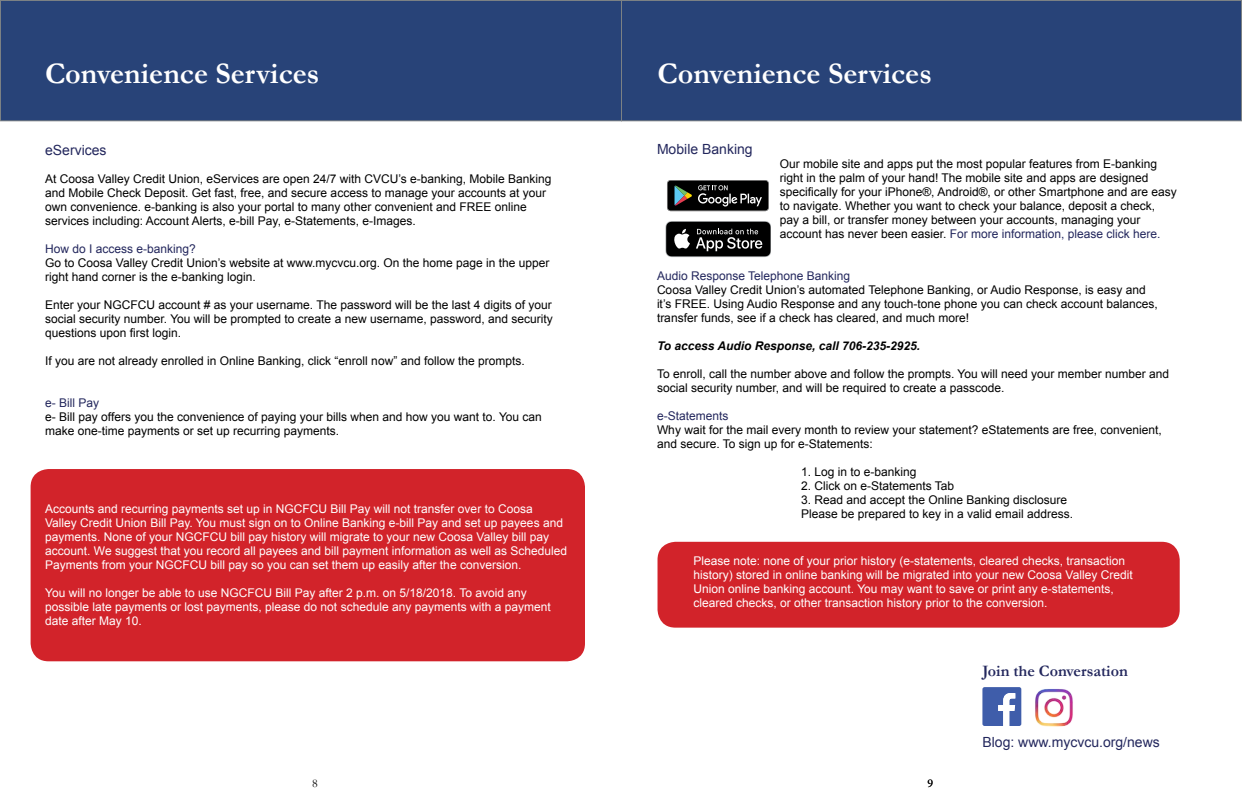
<style>
.page{position:relative;width:1242px;height:810px;background:#fff}
.page>*{position:absolute;margin:0;border:0;box-sizing:border-box;transform-origin:0 0}
.t1{font:700 30px "Garamond";color:#fff}
.t2{font:700 16px "Garamond";color:#23275d}
.t3{font:14px "Arial";color:#23275d}
.t4{font:12px/14px "Arial";color:#000}
.t5{font:12px/14px "Arial";color:#fff}
.t6{font:12px "Arial";color:#23275d}
.t7{font:italic 700 12px "Arial";color:#000}
.t8{font:12px "Garamond";color:#000}
.s1{color:#23275d}
</style>
<div class="page">
<div style="left:0;top:1px;width:622px;height:120px;background:#284378"></div>
<div style="left:0;top:0;width:622px;height:121px;border:1px solid #7c8184"></div>
<div style="left:31px;top:469px;width:554px;height:192px;background:#d2232a;border-radius:18px"></div>
<svg style="left:667px;top:180px;width:102px;height:31px;background:#292b29"></svg>
<svg style="left:665px;top:221px;width:105px;height:36px;background:#313131"></svg>
<div style="left:622px;top:1px;width:619px;height:120px;background:#284378"></div>
<div style="left:621px;top:0;width:621px;height:121px;border:1px solid #7c8184"></div>
<svg style="left:982px;top:687px;width:39px;height:39px"></svg>
<img style="left:1035px;top:689px;width:38px;height:38px">
<div style="left:658px;top:542px;width:522px;height:86px;background:#d2232a;border-radius:18px"></div>
<h1 class="t1" style="left:45px;top:53px;width:276px">Convenience Services</h1>
<p class="t3" style="left:45px;top:141px;width:63px">eServices</p>
<p class="t4" style="left:45px;top:172px;width:508px">At Coosa Valley Credit Union, eServices are open 24/7 with CVCU’s e-banking, Mobile Banking and Mobile Check Deposit. Get fast, free, and secure access to manage your accounts at your own convenience. e-banking is also your portal to many other convenient and FREE online services including: Account Alerts, e-bill Pay, e-Statements, e-Images.</p>
<p class="t6" style="left:45px;top:241px;width:152px">How do I access e-banking?</p>
<p class="t4" style="left:45px;top:256px;width:506px">Go to Coosa Valley Credit Union’s website at www.mycvcu.org. On the home page in the upper right hand corner is the e-banking login.</p>
<p class="t4" style="left:45px;top:298px;width:509px;text-align:justify">Enter your NGCFCU account # as your username. The password will be the last 4 digits of your social security number. You will be prompted to create a new username, password, and security questions upon first login.</p>
<p class="t4" style="left:45px;top:354px;width:481px">If you are not already enrolled in Online Banking, click “enroll now” and follow the prompts.</p>
<p class="t6" style="left:45px;top:395px;width:56px">e- Bill Pay</p>
<p class="t4" style="left:45px;top:410px;width:498px">e- Bill pay offers you the convenience of paying your bills when and how you want to. You can make one-time payments or set up recurring payments.</p>
<p class="t5" style="left:45px;top:502px;width:524px">Accounts and recurring payments set up in NGCFCU Bill Pay will not transfer over to Coosa Valley Credit Union Bill Pay. You must sign on to Online Banking e-bill Pay and set up payees and payments. None of your NGCFCU bill pay history will migrate to your new Coosa Valley bill pay account. We suggest that you record all payees and bill payment information as well as Scheduled Payments from your NGCFCU bill pay so you can set them up easily after the conversion.</p>
<p class="t5" style="left:45px;top:586px;width:507px">You will no longer be able to use NGCFCU Bill Pay after 2 p.m. on 5/18/2018. To avoid any possible late payments or lost payments, please do not schedule any payments with a payment date after May 10.</p>
<p class="t8" style="left:312px;top:775px;width:7px">8</p>
<h1 class="t1" style="left:658px;top:53px;width:276px">Convenience Services</h1>
<p class="t3" style="left:657px;top:140px;width:97px">Mobile Banking</p>
<p class="t4" style="left:780px;top:157px;width:399px">Our mobile site and apps put the most popular features from E-banking right in the palm of your hand! The mobile site and apps are designed specifically for your iPhone®, Android®, or other Smartphone and are easy to navigate. Whether you want to check your balance, deposit a check, pay a bill, or transfer money between your accounts, managing your account has never been easier. <span class="s1">For more information, please click here.</span></p>
<p class="t6" style="left:657px;top:268px;width:195px">Audio Response Telephone Banking</p>
<p class="t4" style="left:657px;top:283px;width:502px">Coosa Valley Credit Union’s automated Telephone Banking, or Audio Response, is easy and it’s FREE. Using Audio Response and any touch-tone phone you can check account balances, transfer funds, see if a check has cleared, and much more!</p>
<p class="t7" style="left:657px;top:338px;width:265px">To access Audio Response, call 706-235-2925.</p>
<p class="t4" style="left:657px;top:367px;width:514px">To enroll, call the number above and follow the prompts. You will need your member number and social security number, and will be required to create a passcode.</p>
<p class="t6" style="left:657px;top:408px;width:73px">e-Statements</p>
<p class="t4" style="left:657px;top:423px;width:506px">Why wait for the mail every month to review your statement? eStatements are free, convenient, and secure. To sign up for e-Statements:</p>
<p class="t4" style="left:801px;top:465px;width:117px">1. Log in to e-banking</p>
<p class="t4" style="left:801px;top:479px;width:155px">2. Click on e-Statements Tab</p>
<p class="t4" style="left:801px;top:493px;width:274px">3. Read and accept the Online Banking disclosure<br>Please be prepared to key in a valid email address.</p>
<p class="t5" style="left:694px;top:553px;width:441px">Please note: none of your prior history (e-statements, cleared checks, transaction history) stored in online banking will be migrated into your new Coosa Valley Credit Union online banking account. You may want to save or print any e-statements, cleared checks, or other transaction history prior to the conversion.</p>
<h2 class="t2" style="left:982px;top:660px;width:147px">Join the Conversation</h2>
<p class="t8" style="left:928px;top:775px;width:7px">9</p>
<p class="t3" style="left:982px;top:733px;width:179px">Blog: www.mycvcu.org/news</p>
</div>
